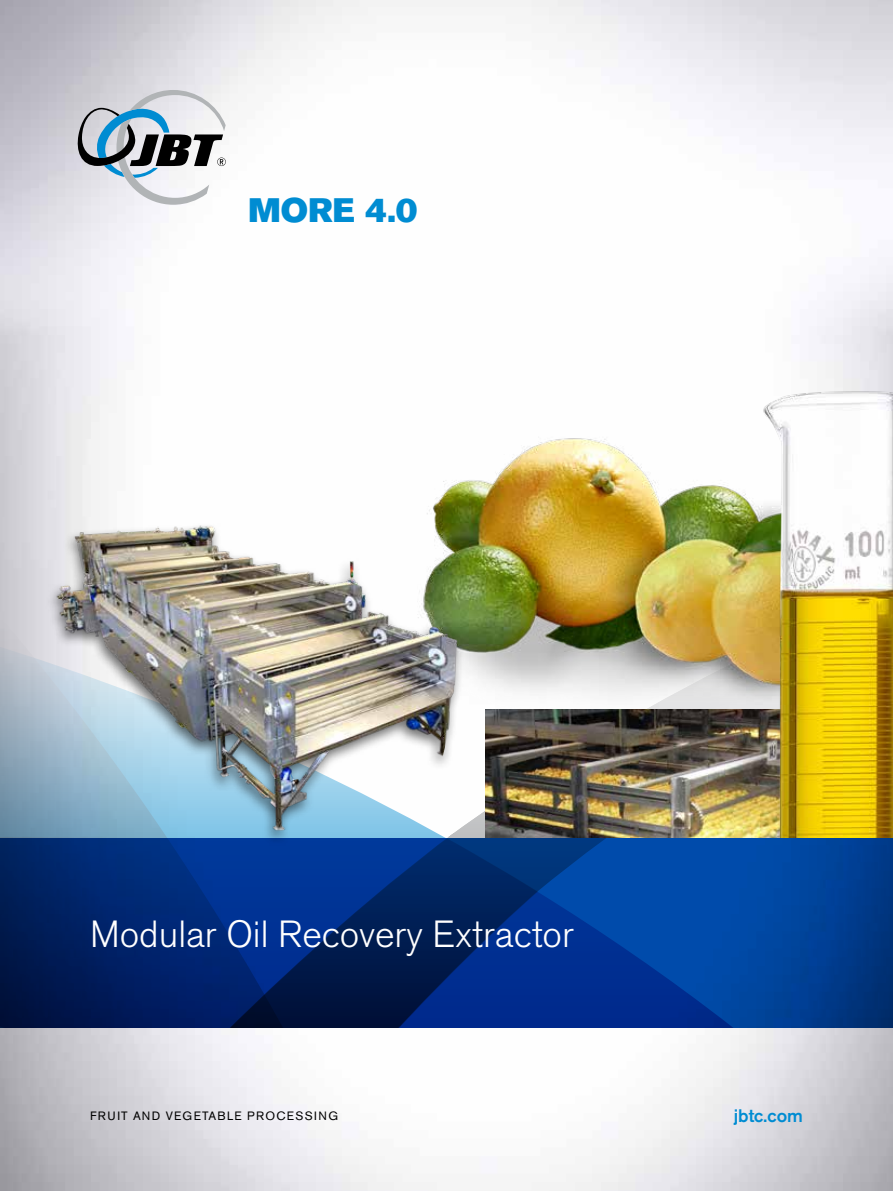
<style>
.page{position:relative;width:893px;height:1191px;background:#fff}
.page>*{position:absolute;margin:0;border:0;box-sizing:border-box;transform-origin:0 0}
.t1{font:300 37.5px "Akzidenz Grotesk Pro";color:#fff}
.t2{font:33.6px "Akzidenz Grotesk Pro Super";color:#008cd2}
.t3{font:500 18px "Akzidenz Grotesk Pro";color:#008cd2}
.t4{font:12px "Akzidenz Grotesk Pro";letter-spacing:.11em;color:#000}
</style>
<div class="page">
<img style="left:0;top:0;width:893px;height:1191px">
<svg style="left:0;top:562px;width:485px;height:276px;background:#b0bdc9"></svg>
<svg style="left:0;top:838px;width:893px;height:189px;background:#002f7f"></svg>
<svg style="left:78px;top:90px;width:148px;height:115px"></svg>
<img style="left:485px;top:734px;width:271px;height:104px">
<img style="left:366px;top:351px;width:419px;height:383px">
<img style="left:756px;top:359px;width:137px;height:479px">
<div style="left:45px;top:522px;width:419px;height:323px;background:#000;opacity:.56"></div>
<img style="left:51px;top:518px;width:417px;height:314px">
<h2 class="t2" style="left:248px;top:188px;width:171px">MORE 4.0</h2>
<h1 class="t1" style="left:90px;top:909px;width:485px">Modular Oil Recovery Extractor</h1>
<p class="t4" style="left:90px;top:1107px;width:249px">FRUIT AND VEGETABLE PROCESSING</p>
<h3 class="t3" style="left:734px;top:1104px;width:71px">jbtc.com</h3>
</div>
